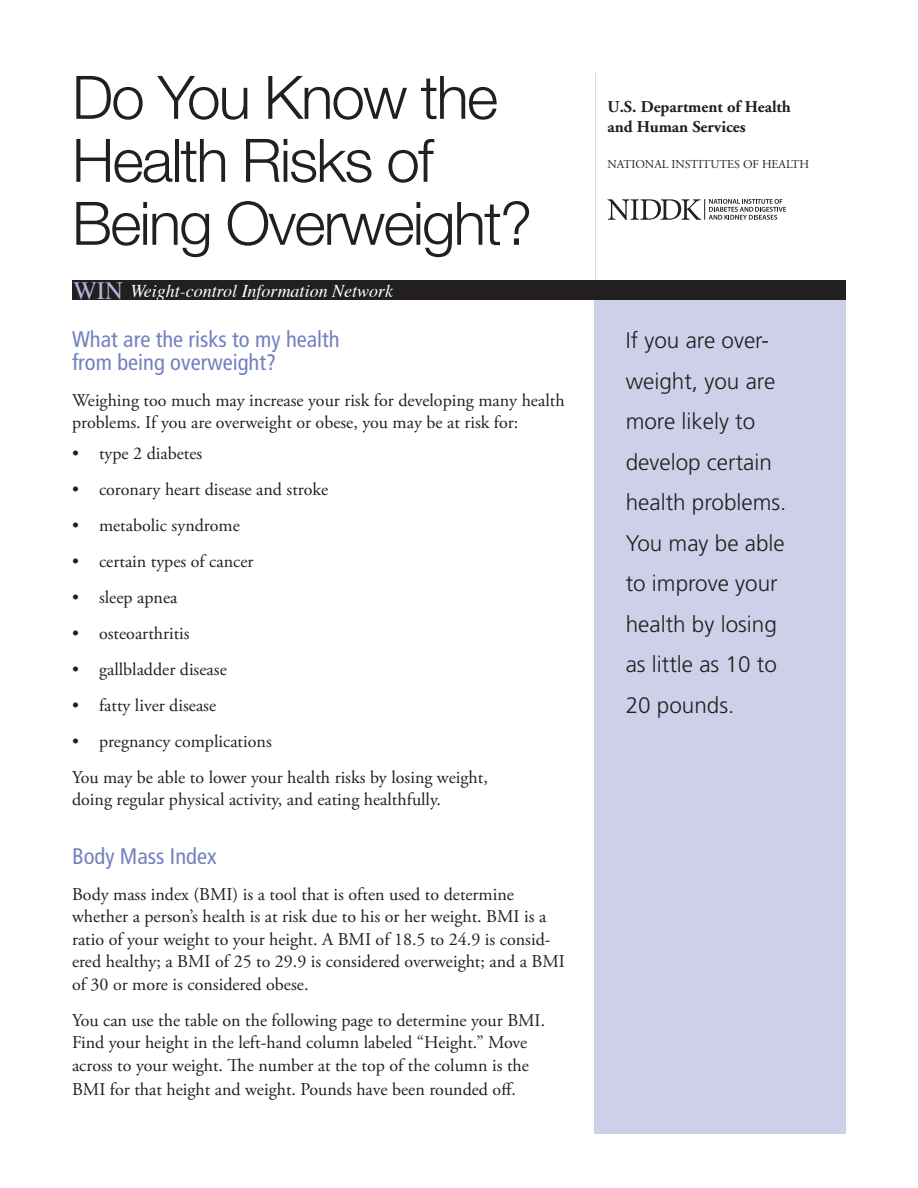
<style>
.page{position:relative;width:918px;height:1188px;background:#fff}
.page>*{position:absolute;margin:0;border:0;box-sizing:border-box;transform-origin:0 0}
.Titles{font:300 60px/63px "Helvetica Neue";letter-spacing:-.03em;color:#231f20}
.Bulleted{font:300 22.5px/40.5px "Frutiger";color:#231f20}
.Subtitles{font:condensed 22.5px/22.5px "Frutiger";color:#7481bf}
.Bulleted-2{font:18px/22.5px "Adobe Garamond Pro";color:#231f20}
.t1{font:italic 18px "Times";color:#fff}
.t2{font:700 16.5px "Adobe Garamond";color:#231f20}
.t3{font:12px "Adobe Garamond";color:#231f20}
.s1{font-style:normal;font-size:24.9px;color:#b1b6db}
</style>
<div class="page">
<hr style="left:595px;top:73px;width:1px;height:1043px;background:#7481bf">
<div style="left:594px;top:289px;width:252px;height:845px;background:#cdd0e8"></div>
<div style="left:72px;top:280px;width:774px;height:20px;background:#231f20"></div>
<svg style="left:608px;top:199px;width:177px;height:21px"></svg>
<p class="Titles" style="left:72px;top:65px;width:462px">Do You Know the<br>Health Risks of<br>Being Overweight?</p>
<p class="t1" style="left:74px;top:275px;width:321px"><span class="s1">WIN</span> Weight-control Information Network</p>
<p class="Subtitles" style="left:72px;top:328px;width:269px">What are the risks to my health from being overweight?</p>
<p class="Bulleted-2" style="left:72px;top:389px;width:494px">Weighing too much may increase your risk for developing many health problems. If you are overweight or obese, you may be at risk for:</p>
<p class="Bulleted-2" style="left:72px;top:443px;width:132px">• type 2 diabetes</p>
<p class="Bulleted-2" style="left:72px;top:479px;width:258px">• coronary heart disease and stroke</p>
<p class="Bulleted-2" style="left:72px;top:515px;width:169px">• metabolic syndrome</p>
<p class="Bulleted-2" style="left:72px;top:551px;width:183px">• certain types of cancer</p>
<p class="Bulleted-2" style="left:72px;top:587px;width:107px">• sleep apnea</p>
<p class="Bulleted-2" style="left:72px;top:623px;width:119px">• osteoarthritis</p>
<p class="Bulleted-2" style="left:72px;top:659px;width:156px">• gallbladder disease</p>
<p class="Bulleted-2" style="left:72px;top:695px;width:146px">• fatty liver disease</p>
<p class="Bulleted-2" style="left:72px;top:731px;width:201px">• pregnancy complications</p>
<p class="Bulleted-2" style="left:72px;top:767px;width:417px">You may be able to lower your health risks by losing weight, doing regular physical activity, and eating healthfully.</p>
<p class="Subtitles" style="left:72px;top:845px;width:146px">Body Mass Index</p>
<p class="Bulleted-2" style="left:72px;top:884px;width:495px">Body mass index (BMI) is a tool that is often used to determine whether a person’s health is at risk due to his or her weight. BMI is a ratio of your weight to your height. A BMI of 18.5 to 24.9 is consid&shy;ered healthy; a BMI of 25 to 29.9 is considered overweight; and a BMI of 30 or more is considered obese.</p>
<p class="Bulleted-2" style="left:72px;top:1009px;width:475px;line-height:23px">You can use the table on the following page to determine your BMI.<br>Find your height in the left-hand column labeled “Height.” Move across to your weight. The number at the top of the column is the BMI for that height and weight. Pounds have been rounded off.</p>
<p class="t2" style="left:608px;top:98px;width:185px">U.S. Department of Health</p>
<p class="t2" style="left:608px;top:118px;width:140px">and Human Services</p>
<p class="t3" style="left:608px;top:158px;width:203px">NATIONAL INSTITUTES OF HEALTH</p>
<p class="Bulleted" style="left:626px;top:320px;width:162px">If you are over&shy;weight, you are more likely to develop certain health problems.<br>You may be able to improve your health by losing as little as 10 to<br>20 pounds.</p>
</div>
